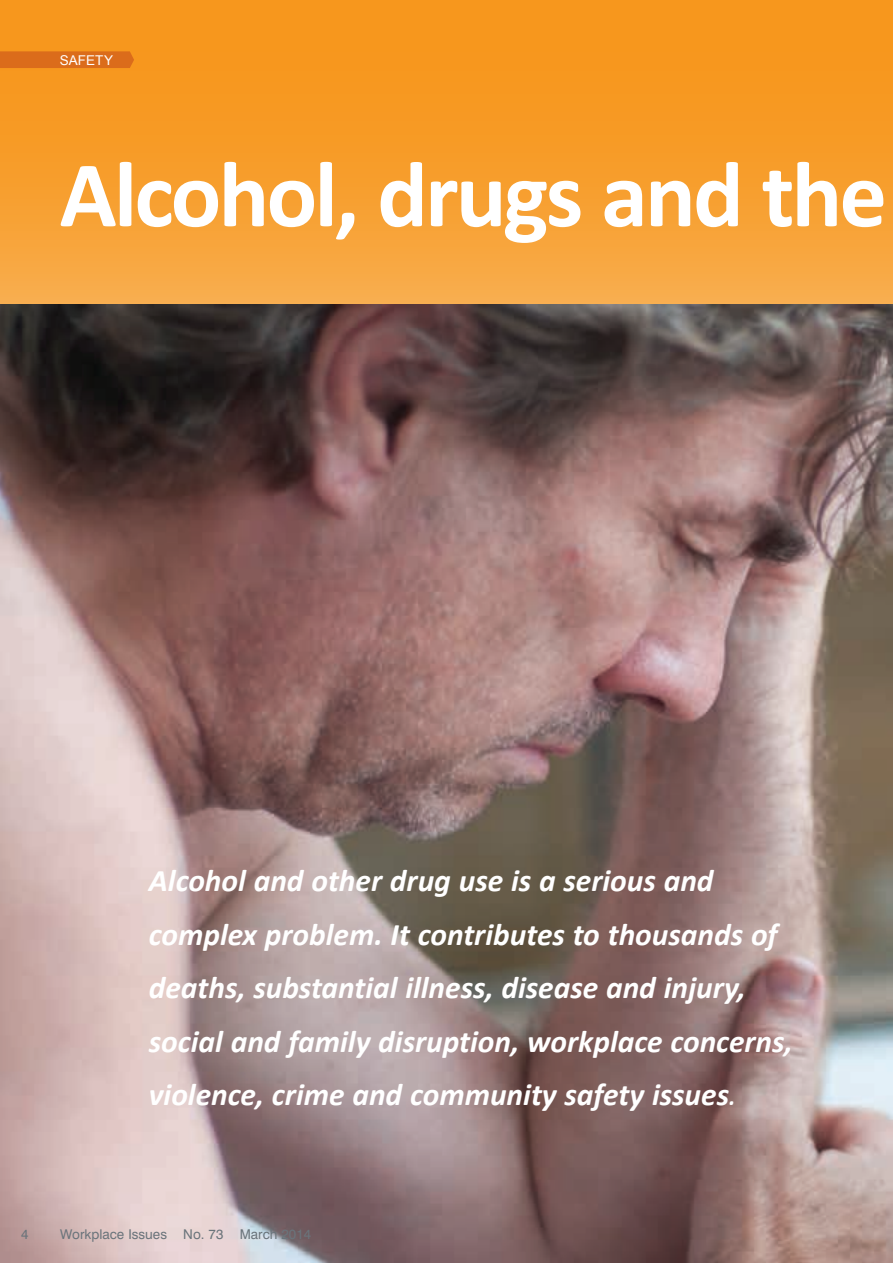
<style>
.page{position:relative;width:893px;height:1263px;background:#fff}
.page>*{position:absolute;margin:0;border:0;box-sizing:border-box;transform-origin:0 0}
.Head{font:700 94.5px "Calibri";letter-spacing:-.03em;color:#fff}
.Lead_Para{font:italic 700 31.5px/53.6px "Calibri";color:#fff}
.t1{font:13.5px "Swiss 721 BT";color:#6a747b}
.Article_Flag{font:13.5px "Arial";letter-spacing:.01em;color:#fff}
.s1{font-size:24px}
</style>
<div class="page">
<svg style="left:0;top:0;width:893px;height:304px;background:#f79e2c"></svg>
<img style="left:0;top:304px;width:893px;height:959px">
<svg style="left:0;top:51px;width:134px;height:17px;background:#dc6d1b"></svg>
<p class="Article_Flag" style="left:60px;top:51px;width:55px">SAFETY</p>
<h1 class="Head" style="left:60px;top:136px;width:829px">Alcohol, drugs and the</h1>
<p class="Lead_Para" style="left:149px;top:852px;width:645px">Alcohol and other drug use is a serious and complex problem. It contributes to thousands of deaths, substantial illness, disease and injury, social and family disruption, workplace concerns, violence, crime and community safety issues<span class="s1">.</span></p>
<p class="t1" style="left:21px;top:1226px;width:9px">4</p>
<p class="t1" style="left:60px;top:1226px;width:252px">Workplace Issues No. 73 March 2014</p>
</div>
